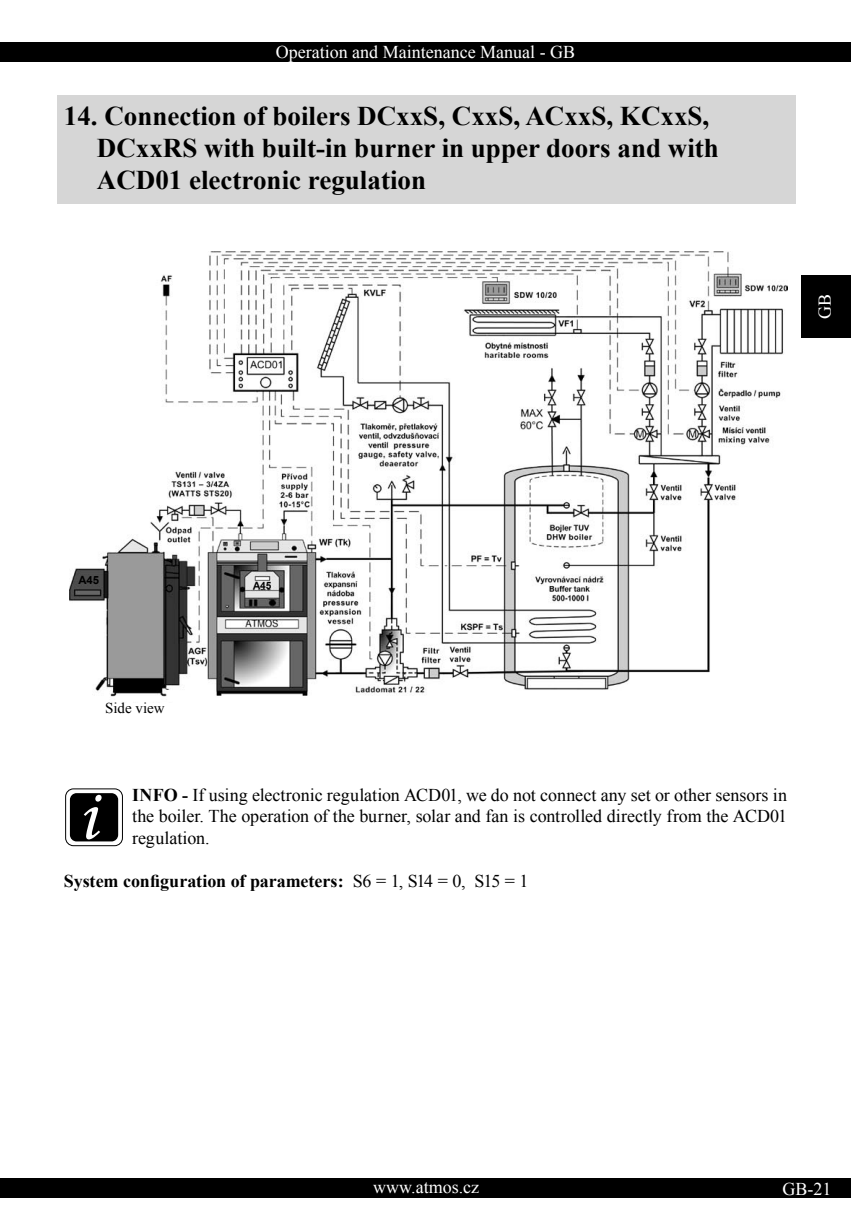
<style>
.page{position:relative;width:851px;height:1221px;background:#fff}
.page>*{position:absolute;margin:0;border:0;box-sizing:border-box;transform-origin:0 0}
.Hlavní_nadpis{font:700 27px/32.4px "Times New Roman";color:#000}
.Běžný_text{font:18px/21.6px "Times New Roman";color:#000;text-align:justify}
.t1{font:18px "Times New Roman";color:#fff}
.Běžný_text-2{font:700 18px "Times New Roman";letter-spacing:-.005em;color:#000}
.t2{font:15px "Times New Roman";letter-spacing:-.005em;color:#000}
.Běžný_text_s_TAB{font:700 11.4px "Arial";color:#000}
.Běžný_text_s_TAB-2{font:700 10.05px "Arial";color:#000}
.s1{font-weight:700}
.s2{font-weight:400}
</style>
<div class="page">
<div style="left:0;top:43px;width:850px;height:19px;background:#000"></div>
<div style="left:801px;top:275px;width:49px;height:63px;background:#000"></div>
<div style="left:0;top:1178px;width:850px;height:20px;background:#000"></div>
<div style="left:57px;top:96px;width:738px;height:108px;background:#d6d6d6"></div>
<img style="left:70px;top:251px;width:717px;height:446px">
<svg style="left:65px;top:788px;width:58px;height:58px"></svg>
<div style="left:253px;top:581px;width:19px;height:8px;background:#e6e6e6"></div>
<div style="left:78px;top:575px;width:23px;height:10px;background:#4d4d4d"></div>
<p class="t1" style="left:275px;top:40px;width:301px">Operation and Maintenance Manual - GB</p>
<p class="Hlavní_nadpis" style="left:97px;top:99px;width:623px;text-indent:-33px">14. Connection of boilers DCxxS, CxxS, ACxxS, KCxxS,<br>DCxxRS with built-in burner in upper doors and with<br>ACD01 electronic regulation</p>
<p class="t1" style="left:812px;top:319px;width:27px;rotate:-90deg">GB</p>
<p class="Běžný_text_s_TAB" style="left:78px;top:572px;width:22px">A45</p>
<p class="t2" style="left:105px;top:698px;width:61px">Side view</p>
<p class="Běžný_text_s_TAB-2" style="left:253px;top:578px;width:20px">A45</p>
<p class="Běžný_text" style="left:132px;top:783px;width:656px"><span class="s1">INFO -</span> If using electronic regulation ACD01, we do not connect any set or other sensors in the boiler. The operation of the burner, solar and fan is controlled directly from the ACD01 regulation.</p>
<p class="Běžný_text-2" style="left:64px;top:868px;width:466px">System configuration of parameters: <span class="s2">S6 = 1, S14 = 0, S15 = 1</span></p>
<p class="t1" style="left:373px;top:1174px;width:107px">www.atmos.cz</p>
<p class="t1" style="left:782px;top:1176px;width:50px">GB-21</p>
</div>
